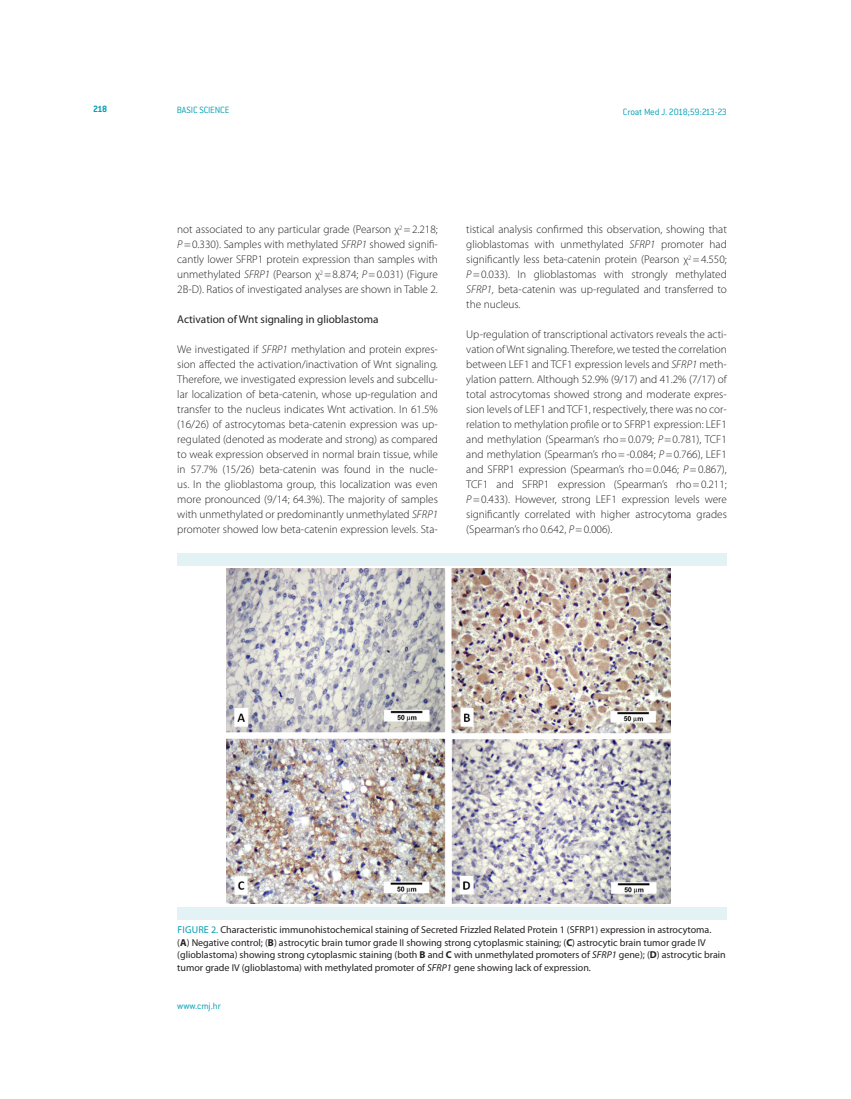
<style>
.page{position:relative;width:851px;height:1099px;background:#fff}
.page>*{position:absolute;margin:0;border:0;box-sizing:border-box;transform-origin:0 0}
.t1{font:300 11.25px/15px "Myriad Pro";color:#231f20;text-align:justify}
.t2{font:11.25px "Myriad Pro";color:#231f20}
.t3{font:10px/12.5px "Myriad Pro";color:#231f20}
.t4{font:300 10px "ITC Conduit LTCE";letter-spacing:-.015em;color:#009fb4}
.t5{font:700 10px "ITC Conduit LTCE";color:#009fb4}
.s1{font-style:italic}
.s2{color:#009fb4}
.s3{font-weight:700}
</style>
<div class="page">
<img style="left:226px;top:568px;width:444px;height:335px">
<div style="left:177px;top:553px;width:549px;height:12px;background:#e2f2f5"></div>
<div style="left:177px;top:906px;width:549px;height:13px;background:#e2f2f5"></div>
<p class="t5" style="left:93px;top:103px;width:15px">218</p>
<p class="t4" style="left:177px;top:104px;width:54px">BASIC SCIENCE</p>
<p class="t4" style="left:622px;top:106px;width:105px">Croat Med J. 2018;59:213-23</p>
<p class="t1" style="left:177px;top:222px;width:262px">not associated to any particular grade (Pearson χ<sup>2</sup> =2.218; <span class="s1">P</span>=0.330). Samples with methylated <span class="s1">SFRP1</span> showed signifi&shy;cantly lower SFRP1 protein expression than samples with unmethylated <span class="s1">SFRP1</span> (Pearson χ<sup>2</sup> =8.874; <span class="s1">P</span>=0.031) (Figure 2B-D). Ratios of investigated analyses are shown in Table 2.</p>
<p class="t2" style="left:177px;top:312px;width:203px">Activation of Wnt signaling in glioblastoma</p>
<p class="t1" style="left:177px;top:342px;width:262px">We investigated if <span class="s1">SFRP1</span> methylation and protein expres&shy;sion affected the activation/inactivation of Wnt signaling.<br>Therefore, we investigated expression levels and subcellu&shy;lar localization of beta-catenin, whose up-regulation and transfer to the nucleus indicates Wnt activation. In 61.5% (16/26) of astrocytomas beta-catenin expression was up&shy;regulated (denoted as moderate and strong) as compared to weak expression observed in normal brain tissue, while in 57.7% (15/26) beta-catenin was found in the nucle&shy;us. In the glioblastoma group, this localization was even more pronounced (9/14; 64.3%). The majority of samples with unmethylated or predominantly unmethylated <span class="s1">SFRP1 </span>promoter showed low beta-catenin expression levels. Sta-</p>
<p class="t1" style="left:466px;top:222px;width:262px">tistical analysis confirmed this observation, showing that glioblastomas with unmethylated <span class="s1">SFRP1</span> promoter had significantly less beta-catenin protein (Pearson χ<sup>2</sup> =4.550; <span class="s1">P</span>=0.033). In glioblastomas with strongly methylated <span class="s1">SFRP1,</span> beta-catenin was up-regulated and transferred to the nucleus.</p>
<p class="t1" style="left:466px;top:327px;width:262px">Up-regulation of transcriptional activators reveals the acti&shy;vation of Wnt signaling. Therefore, we tested the correlation between LEF1 and TCF1 expression levels and <span class="s1">SFRP1</span> meth&shy;ylation pattern. Although 52.9% (9/17) and 41.2% (7/17) of total astrocytomas showed strong and moderate expres&shy;sion levels of LEF1 and TCF1, respectively, there was no cor&shy;relation to methylation profile or to SFRP1 expression: LEF1 and methylation (Spearman’s rho=0.079; <span class="s1">P</span>=0.781), TCF1 and methylation (Spearman’s rho=-0.084; <span class="s1">P</span>=0.766), LEF1 and SFRP1 expression (Spearman’s rho=0.046; <span class="s1">P</span>=0.867), TCF1 and SFRP1 expression (Spearman’s rho=0.211; <span class="s1">P</span>=0.433). However, strong LEF1 expression levels were significantly correlated with higher astrocytoma grades (Spearman’s rho 0.642, <span class="s1">P</span>=0.006).</p>
<p class="t3" style="left:177px;top:923px;width:550px"><span class="s2">Figure 2.</span> Characteristic immunohistochemical staining of Secreted Frizzled Related Protein 1 (SFRP1) expression in astrocytoma. (<span class="s3">A</span>) Negative control; (<span class="s3">B</span>) astrocytic brain tumor grade II showing strong cytoplasmic staining; (<span class="s3">C</span>) astrocytic brain tumor grade IV (glioblastoma) showing strong cytoplasmic staining (both <span class="s3">B</span> and <span class="s3">C</span> with unmethylated promoters of <span class="s1">SFRP1</span> gene); (<span class="s3">D</span>) astrocytic brain tumor grade IV (glioblastoma) with methylated promoter of <span class="s1">SFRP1</span> gene showing lack of expression.</p>
<p class="t4" style="left:177px;top:1000px;width:45px">www.cmj.hr</p>
</div>
